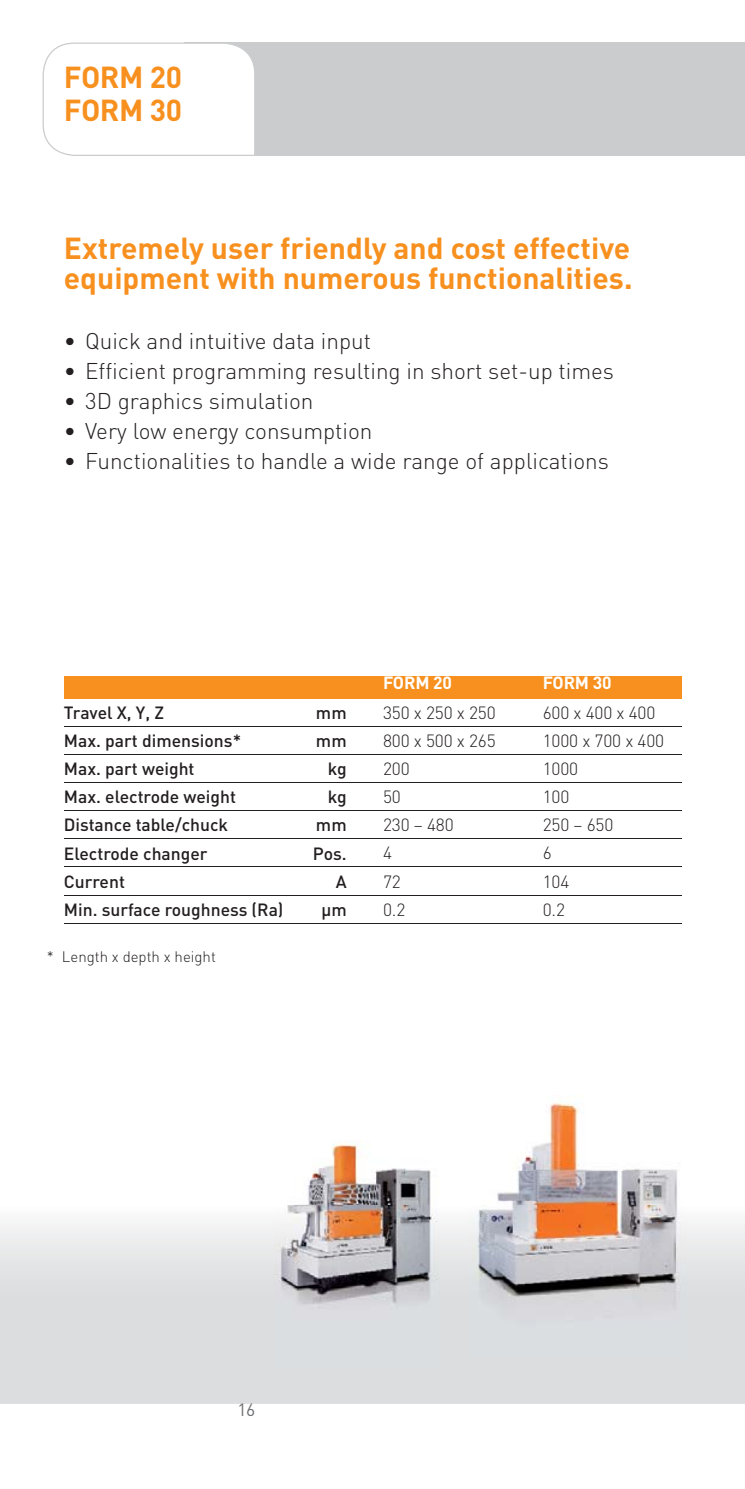
<style>
.page{position:relative;width:745px;height:1489px;background:#fff}
.page>*{position:absolute;margin:0;border:0;box-sizing:border-box;transform-origin:0 0}
.t1{font:700 30px/32.5px "DIN";color:#f7901e}
.t2{font:300 22.5px "DIN";color:#231f20}
.t3{font:500 17.5px "DIN";color:#231f20}
.t4{font:300 17.5px/28px "DIN";letter-spacing:-.01em;color:#231f20}
.t5{font:700 17.5px "DIN";letter-spacing:-.01em;color:#fff}
.t6{font:17.5px "DIN";color:#6d6e70}
.t7{font:300 15px "DIN";color:#231f20}
</style>
<div class="page">
<svg style="left:0;top:1221px;width:744px;height:182px;background:#dfe0e1"></svg>
<div style="left:64px;top:676px;width:616px;height:22px;background:#f7901e"></div>
<div style="left:184px;top:43px;width:560px;height:113px;background:#cbccce"></div>
<svg style="left:42px;top:42px;width:213px;height:114px"></svg>
<img style="left:469px;top:1102px;width:217px;height:255px">
<img style="left:275px;top:1140px;width:164px;height:227px">
<hr style="left:64px;top:726px;width:616px;height:1px;background:#231f20">
<hr style="left:64px;top:754px;width:616px;height:1px;background:#231f20">
<hr style="left:64px;top:782px;width:616px;height:1px;background:#231f20">
<hr style="left:64px;top:810px;width:616px;height:1px;background:#231f20">
<hr style="left:64px;top:838px;width:616px;height:1px;background:#231f20">
<hr style="left:64px;top:866px;width:616px;height:1px;background:#231f20">
<hr style="left:64px;top:894px;width:616px;height:1px;background:#231f20">
<hr style="left:64px;top:922px;width:616px;height:1px;background:#231f20">
<h1 class="t1" style="left:64px;top:64px;width:120px">FORM 20<br>FORM 30</h1>
<h1 class="t1" style="left:64px;top:236px;width:570px;line-height:30px">Extremely user friendly and cost effective equipment with numerous functionalities.</h1>
<p class="t2" style="left:64px;top:333px;width:308px">• Quick and intuitive data input</p>
<p class="t2" style="left:64px;top:363px;width:551px">• Efficient programming resulting in short set-up times</p>
<p class="t2" style="left:64px;top:393px;width:251px">• 3D graphics simulation</p>
<p class="t2" style="left:64px;top:423px;width:310px">• Very low energy consumption</p>
<p class="t2" style="left:64px;top:453px;width:546px">• Functionalities to handle a wide range of applications</p>
<p class="t3" style="left:64px;top:706px;width:102px">Travel X, Y, Z</p>
<p class="t3" style="left:316px;top:706px;width:32px">mm</p>
<p class="t3" style="left:64px;top:734px;width:179px">Max. part dimensions*</p>
<p class="t3" style="left:316px;top:734px;width:32px">mm</p>
<p class="t3" style="left:64px;top:762px;width:132px">Max. part weight</p>
<p class="t3" style="left:327px;top:762px;width:20px">kg</p>
<p class="t3" style="left:64px;top:790px;width:173px">Max. electrode weight</p>
<p class="t3" style="left:327px;top:790px;width:20px">kg</p>
<p class="t3" style="left:64px;top:818px;width:166px">Distance table/chuck</p>
<p class="t3" style="left:316px;top:818px;width:32px">mm</p>
<p class="t3" style="left:64px;top:847px;width:145px">Electrode changer</p>
<p class="t3" style="left:312px;top:847px;width:35px">Pos.</p>
<p class="t3" style="left:64px;top:875px;width:63px">Current</p>
<p class="t3" style="left:335px;top:875px;width:12px">A</p>
<p class="t3" style="left:64px;top:903px;width:221px">Min. surface roughness (Ra)</p>
<p class="t3" style="left:321px;top:903px;width:27px">μm</p>
<p class="t7" style="left:47px;top:950px;width:170px">* Length x depth x height</p>
<p class="t5" style="left:383px;top:676px;width:70px">FORM 20</p>
<p class="t4" style="left:383px;top:700px;width:114px">350 x 250 x 250<br>800 x 500 x 265<br>200<br>50<br>230 – 480<br>4<br>72<br>0.2</p>
<p class="t5" style="left:542px;top:676px;width:70px">FORM 30</p>
<p class="t4" style="left:542px;top:700px;width:123px">600 x 400 x 400<br>1000 x 700 x 400<br>1000<br>100<br>250 – 650<br>6<br>104<br>0.2</p>
<p class="t6" style="left:237px;top:1403px;width:19px">16</p>
</div>
